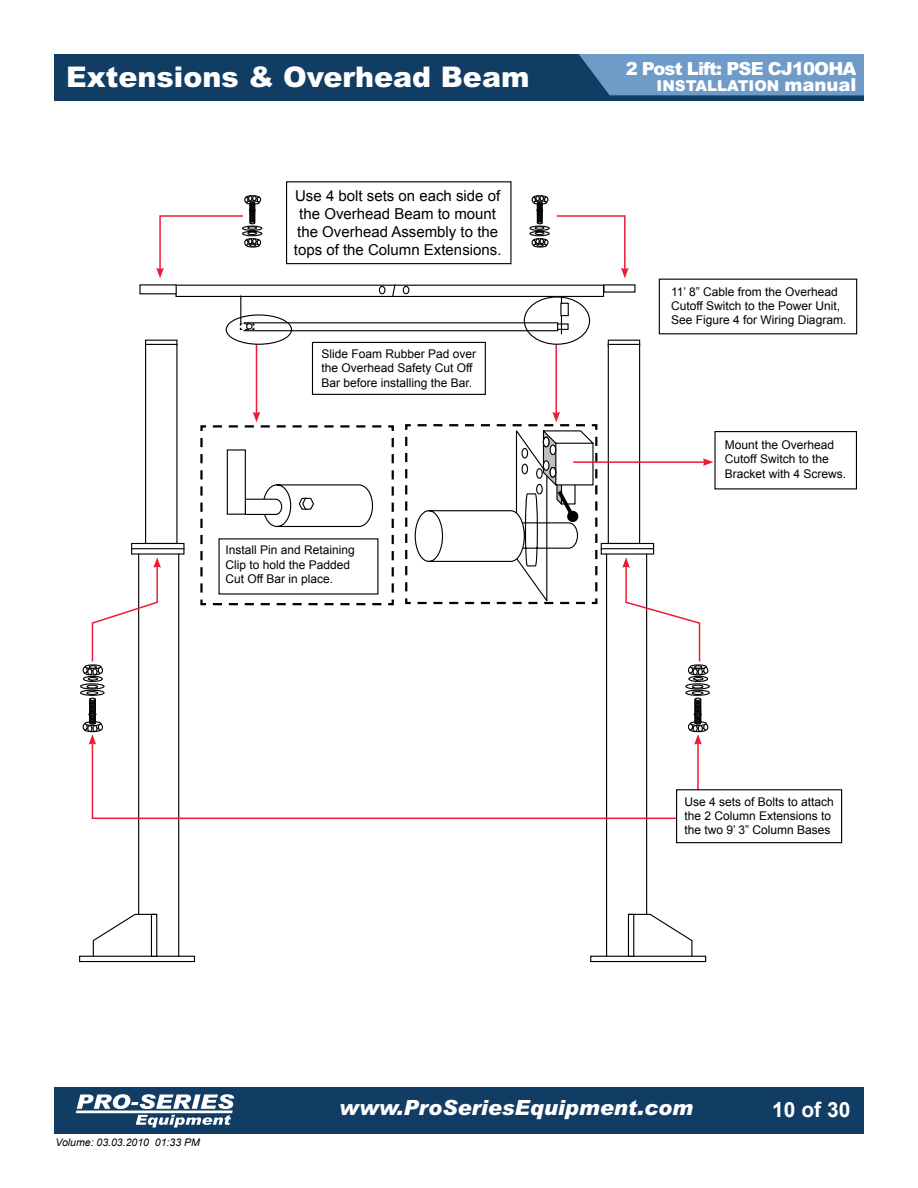
<style>
.page{position:relative;width:918px;height:1188px;background:#fff}
.page>*{position:absolute;margin:0;border:0;box-sizing:border-box;transform-origin:0 0}
.t1{font:900 28.5px "Arial MT Std";color:#fff}
.t2{font:italic 900 21px "Arial MT Std";color:#fff}
.t3{font:700 21px "Arial";color:#fff}
.t4{font:900 18px "Arial MT Std";letter-spacing:-.05em;color:#fff}
.t5{font:15px/18px "Arial";color:#000;text-align:center}
.t6{font:900 15px "Arial MT Std";color:#fff}
.t7{font:12px/14.4px "Arial";color:#000}
.t8{font:italic 10.5px "Arial";color:#000}
.s1{font-size:18px}
</style>
<div class="page">
<div style="left:54px;top:54px;width:810px;height:46px;background:#113c64"></div>
<div style="left:579px;top:54px;width:285px;height:41px;background:#6f9bc9"></div>
<div style="left:54px;top:1088px;width:810px;height:46px;background:#113c64"></div>
<div style="left:80px;top:683px;width:25px;height:7px;border:1px solid #000;border-radius:50%"></div>
<div style="left:80px;top:690px;width:25px;height:6px;border:1px solid #000;border-radius:50%"></div>
<div style="left:79px;top:956px;width:116px;height:6px;border:1px solid #000"></div>
<div style="left:590px;top:956px;width:116px;height:6px;border:1px solid #000"></div>
<div style="left:714px;top:431px;width:143px;height:58px;border:1px solid #000"></div>
<div style="left:676px;top:789px;width:166px;height:54px;border:1px solid #000"></div>
<svg style="left:83px;top:195px;width:630px;height:762px"></svg>
<svg style="left:76px;top:1094px;width:158px;height:34px"></svg>
<h1 class="t1" style="left:66px;top:59px;width:465px">Extensions &amp; Overhead Beam</h1>
<h3 class="t4" style="left:626px;top:57px;width:114px">2 Post Lift: PSE</h3>
<h3 class="t4" style="left:768px;top:57px;width:90px">CJ10OHA</h3>
<p class="t6" style="left:657px;top:76px;width:201px">Installation <span class="s1">manual</span></p>
<p class="t5" style="left:294px;top:186px;width:209px">Use 4 bolt sets on each side of the Overhead Beam to mount the Overhead Assembly to the tops of the Column Extensions.</p>
<p class="t7" style="left:321px;top:347px;width:156px">Slide Foam Rubber Pad over the Overhead Safety Cut Off<br>Bar before installing the Bar.</p>
<p class="t7" style="left:225px;top:543px;width:131px">Install Pin and Retaining<br>Clip to hold the Padded<br>Cut Off Bar in place.</p>
<p class="t7" style="left:671px;top:284px;width:177px">11’ 8” Cable from the Overhead<br>Cutoff Switch to the Power Unit,<br>See Figure 4 for Wiring Diagram.</p>
<p class="t7" style="left:725px;top:438px;width:123px">Mount the Overhead<br>Cutoff Switch to the<br>Bracket with 4 Screws.</p>
<p class="t7" style="left:684px;top:794px;width:151px">Use 4 sets of Bolts to attach the 2 Column Extensions to the two 9’ 3” Column Bases</p>
<p class="t8" style="left:56px;top:1136px;width:146px">Volume: 03.03.2010 01:33 PM</p>
<h2 class="t2" style="left:339px;top:1095px;width:355px">www.ProSeriesEquipment.com</h2>
<h2 class="t3" style="left:772px;top:1096px;width:80px">10 of 30</h2>
</div>
